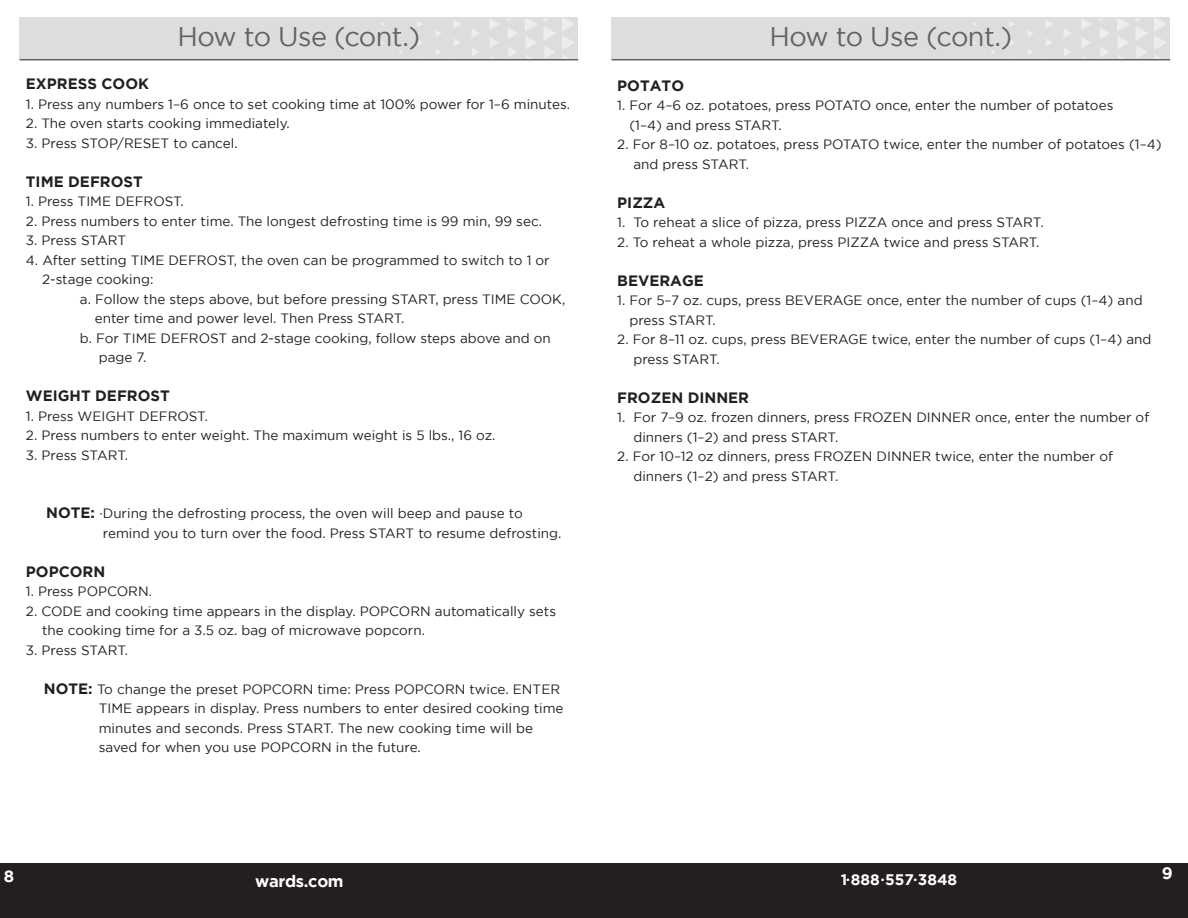
<style>
.page{position:relative;width:1188px;height:918px;background:#fff}
.page>*{position:absolute;margin:0;border:0;box-sizing:border-box;transform-origin:0 0}
.t1{font:27px "Gotham";letter-spacing:-.02em;color:#636366}
.t2{font:700 16.5px "Gotham";letter-spacing:-.02em;color:#fff}
.t3{font:700 15.3px "Gotham";color:#fff}
.t4{font:700 15px "Gotham";color:#231f20}
.t5{font:13.5px/19.5px "Gotham";color:#231f20}
.s1{font-weight:700;font-size:15px}
.s2{font-size:9px}
</style>
<div class="page">
<div style="left:612px;top:18px;width:558px;height:42px;background:#dcdddf"></div>
<svg style="left:1154px;top:18px;width:12px;height:41px"></svg>
<svg style="left:1117px;top:18px;width:31px;height:41px"></svg>
<svg style="left:1099px;top:18px;width:11px;height:21px"></svg>
<svg style="left:1100px;top:47px;width:9px;height:10px"></svg>
<svg style="left:1081px;top:19px;width:10px;height:10px"></svg>
<svg style="left:1082px;top:38px;width:9px;height:9px"></svg>
<svg style="left:1064px;top:29px;width:7px;height:9px"></svg>
<svg style="left:1064px;top:48px;width:7px;height:8px"></svg>
<svg style="left:1045px;top:20px;width:7px;height:8px"></svg>
<svg style="left:1046px;top:39px;width:6px;height:7px"></svg>
<svg style="left:1028px;top:30px;width:5px;height:6px"></svg>
<svg style="left:1028px;top:49px;width:5px;height:6px"></svg>
<svg style="left:1009px;top:21px;width:5px;height:6px"></svg>
<svg style="left:1010px;top:40px;width:4px;height:5px"></svg>
<hr style="left:612px;top:59px;width:558px;height:1px;background:#636366">
<div style="left:20px;top:18px;width:558px;height:42px;background:#dcdddf"></div>
<svg style="left:562px;top:18px;width:12px;height:41px"></svg>
<svg style="left:525px;top:18px;width:31px;height:41px"></svg>
<svg style="left:507px;top:18px;width:11px;height:21px"></svg>
<svg style="left:508px;top:47px;width:9px;height:10px"></svg>
<svg style="left:489px;top:19px;width:9px;height:10px"></svg>
<svg style="left:490px;top:38px;width:9px;height:9px"></svg>
<svg style="left:472px;top:29px;width:7px;height:9px"></svg>
<svg style="left:472px;top:48px;width:7px;height:8px"></svg>
<svg style="left:453px;top:20px;width:7px;height:8px"></svg>
<svg style="left:454px;top:39px;width:6px;height:7px"></svg>
<svg style="left:436px;top:30px;width:5px;height:6px"></svg>
<svg style="left:436px;top:49px;width:5px;height:6px"></svg>
<svg style="left:417px;top:21px;width:5px;height:6px"></svg>
<svg style="left:418px;top:40px;width:4px;height:5px"></svg>
<hr style="left:20px;top:59px;width:558px;height:1px;background:#636366">
<div style="left:0;top:863px;width:1188px;height:55px;background:#231f20"></div>
<p class="t1" style="left:177px;top:22px;width:244px">How to Use (cont.)</p>
<p class="t1" style="left:769px;top:22px;width:244px">How to Use (cont.)</p>
<p class="t4" style="left:617px;top:77px;width:68px">POTATO</p>
<p class="t5" style="left:617px;top:96px;width:498px">1. For 4–6 oz. potatoes, press POTATO once, enter the number of potatoes</p>
<p class="t5" style="left:629px;top:115px;width:154px">(1–4) and press START.</p>
<p class="t5" style="left:617px;top:135px;width:546px">2. For 8–10 oz. potatoes, press POTATO twice, enter the number of potatoes (1–4)</p>
<p class="t5" style="left:633px;top:154px;width:117px">and press START.</p>
<p class="t4" style="left:617px;top:194px;width:50px">PIZZA</p>
<p class="t5" style="left:617px;top:213px;width:428px">1. To reheat a slice of pizza, press PIZZA once and press START.</p>
<p class="t5" style="left:617px;top:232px;width:424px">2. To reheat a whole pizza, press PIZZA twice and press START.</p>
<p class="t4" style="left:617px;top:272px;width:88px">BEVERAGE</p>
<p class="t5" style="left:617px;top:291px;width:527px">1. For 5–7 oz. cups, press BEVERAGE once, enter the number of cups (1–4) and</p>
<p class="t5" style="left:629px;top:310px;width:88px">press START.</p>
<p class="t5" style="left:617px;top:330px;width:536px">2. For 8–11 oz. cups, press BEVERAGE twice, enter the number of cups (1–4) and</p>
<p class="t5" style="left:633px;top:349px;width:88px">press START.</p>
<p class="t4" style="left:617px;top:389px;width:133px">FROZEN DINNER</p>
<p class="t5" style="left:617px;top:408px;width:534px">1. For 7–9 oz. frozen dinners, press FROZEN DINNER once, enter the number of</p>
<p class="t5" style="left:633px;top:427px;width:206px">dinners (1–2) and press START.</p>
<p class="t5" style="left:617px;top:447px;width:497px">2. For 10–12 oz dinners, press FROZEN DINNER twice, enter the number of</p>
<p class="t5" style="left:633px;top:466px;width:206px">dinners (1–2) and press START.</p>
<p class="t4" style="left:26px;top:75px;width:125px">EXPRESS COOK</p>
<p class="t5" style="left:26px;top:94px;width:546px">1. Press any numbers 1–6 once to set cooking time at 100% power for 1–6 minutes.</p>
<p class="t5" style="left:26px;top:114px;width:266px">2. The oven starts cooking immediately.</p>
<p class="t5" style="left:26px;top:133px;width:213px">3. Press STOP/RESET to cancel.</p>
<p class="t4" style="left:26px;top:173px;width:118px">TIME DEFROST</p>
<p class="t5" style="left:26px;top:192px;width:159px">1. Press TIME DEFROST.</p>
<p class="t5" style="left:26px;top:211px;width:518px">2. Press numbers to enter time. The longest defrosting time is 99 min, 99 sec.</p>
<p class="t5" style="left:26px;top:231px;width:102px">3. Press START</p>
<p class="t5" style="left:26px;top:250px;width:525px">4. After setting TIME DEFROST, the oven can be programmed to switch to 1 or</p>
<p class="t5" style="left:42px;top:270px;width:113px">2-stage cooking:</p>
<p class="t5" style="left:80px;top:289px;width:487px">a. Follow the steps above, but before pressing START, press TIME COOK,</p>
<p class="t5" style="left:95px;top:309px;width:311px">enter time and power level. Then Press START.</p>
<p class="t5" style="left:99px;top:328px;width:454px;text-indent:-19px">b. For TIME DEFROST and 2-stage cooking, follow steps above and on page 7.</p>
<p class="t4" style="left:26px;top:387px;width:145px">WEIGHT DEFROST</p>
<p class="t5" style="left:26px;top:406px;width:184px">1. Press WEIGHT DEFROST.</p>
<p class="t5" style="left:26px;top:426px;width:471px">2. Press numbers to enter weight. The maximum weight is 5 lbs., 16 oz.</p>
<p class="t5" style="left:26px;top:445px;width:104px">3. Press START.</p>
<p class="t5" style="left:46px;top:504px;width:478px"><span class="s1">NOTE:</span> ·During the defrosting process, the oven will beep and pause to</p>
<p class="t5" style="left:103px;top:523px;width:460px">remind you to turn over the food. Press START to resume defrosting.</p>
<p class="t4" style="left:26px;top:563px;width:81px">POPCORN</p>
<p class="t5" style="left:26px;top:582px;width:128px">1. Press POPCORN.</p>
<p class="t5" style="left:26px;top:601px;width:532px">2. CODE and cooking time appears in the display. POPCORN automatically sets</p>
<p class="t5" style="left:42px;top:621px;width:384px">the cooking time for a 3.5 oz. bag of microwave popcorn.</p>
<p class="t5" style="left:26px;top:640px;width:104px">3. Press START.</p>
<p class="t5" style="left:44px;top:679px;width:518px"><span class="s1">NOTE:</span> To change the preset POPCORN time: Press POPCORN twice. ENTER</p>
<p class="t5" style="left:99px;top:699px;width:466px">TIME appears in display. Press numbers to enter desired cooking time</p>
<p class="t5" style="left:99px;top:718px;width:436px">minutes and seconds. Press START. The new cooking time will be</p>
<p class="t5" style="left:99px;top:738px;width:324px">saved for when you use POPCORN in the future.</p>
<p class="t2" style="left:4px;top:866px;width:26px">88</p>
<p class="t2" style="left:1162px;top:864px;width:12px">9</p>
<p class="t2" style="left:255px;top:871px;width:90px">wards.com</p>
<p class="t3" style="left:841px;top:871px;width:118px">1<span class="s2">•</span>888<span class="s2">•</span>557<span class="s2">•</span>3848</p>
</div>
